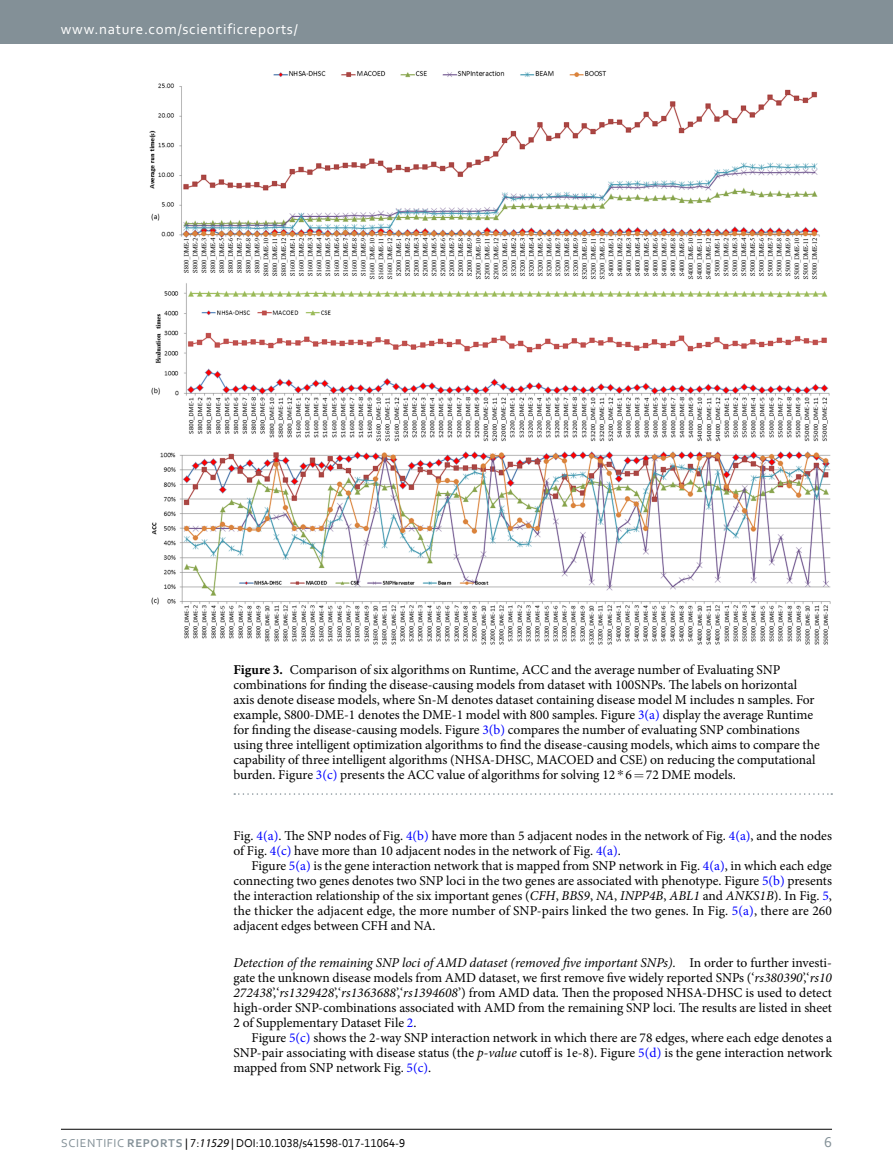
<style>
.page{position:relative;width:893px;height:1174px;background:#fff}
.page>*{position:absolute;margin:0;border:0;box-sizing:border-box;transform-origin:0 0}
.t1{font:15px "Corbel 2";letter-spacing:.045em;color:#fff}
.t2{font:15px "Corbel 2";color:#839097}
.t3{font:13.5px/15px "Minion Pro";color:#000;text-align:justify}
.t4{font:12px "Corbel";color:#000}
.s1{font-weight:700}
.s2{color:#00f}
.s3{font-family:"STIX General"}
.s4{font-style:italic}
.s5{font-family:"Corbel 2";color:#839097}
.s6{font-family:"Corbel Bold 2";color:#839097}
.s7{font-family:"Myriad Pro";font-style:italic}
</style>
<div class="page">
<div style="left:0;top:0;width:893px;height:43px;background:#839097"></div>
<hr style="left:61px;top:1129px;width:771px;height:1px;background:#000">
<img style="left:149px;top:70px;width:682px;height:575px">
<svg style="left:234px;top:793px;width:598px;height:1px"></svg>
<p class="t1" style="left:61px;top:19px;width:238px">www.nature.com/scientificreports/</p>
<p class="t3" style="left:233px;top:662px;width:588px;text-align:left"><span class="s1">Figure 3.</span> Comparison of six algorithms on Runtime, ACC and the average number of Evaluating SNP combinations for finding the disease-causing models from dataset with 100SNPs. The labels on horizontal axis denote disease models, where Sn-M denotes dataset containing disease model M includes n samples. For example, S800-DME-1 denotes the DME-1 model with 800 samples. Figure <span class="s2">3(a)</span> display the average Runtime for finding the disease-causing models. Figure <span class="s2">3(b)</span> compares the number of evaluating SNP combinations using three intelligent optimization algorithms to find the disease-causing models, which aims to compare the capability of three intelligent algorithms (NHSA-DHSC, MACOED and CSE) on reducing the computational burden. Figure <span class="s2">3(c)</span> presents the ACC value of algorithms for solving 12 <span class="s3">*</span>6 72 DME models.</p>
<p class="t3" style="left:233px;top:828px;width:600px">Fig. <span class="s2">4(a)</span>. The SNP nodes of Fig. <span class="s2">4(b)</span> have more than 5 adjacent nodes in the network of Fig. <span class="s2">4(a)</span>, and the nodes of Fig. <span class="s2">4(c)</span> have more than 10 adjacent nodes in the network of Fig. <span class="s2">4(a)</span>.</p>
<p class="t3" style="left:233px;top:858px;width:600px;text-indent:18px">Figure <span class="s2">5(a)</span> is the gene interaction network that is mapped from SNP network in Fig. <span class="s2">4(a)</span>, in which each edge connecting two genes denotes two SNP loci in the two genes are associated with phenotype. Figure <span class="s2">5(b)</span> presents the interaction relationship of the six important genes (<span class="s4">CFH</span>, <span class="s4">BBS9</span>, <span class="s4">NA</span>, <span class="s4">INPP4B</span>, <span class="s4">ABL1</span> and <span class="s4">ANKS1B</span>). In Fig. <span class="s2">5</span>, the thicker the adjacent edge, the more number of SNP-pairs linked the two genes. In Fig. <span class="s2">5(a)</span>, there are 260 adjacent edges between CFH and NA.</p>
<p class="t3" style="left:233px;top:955px;width:600px"><span class="s4">Detection of the remaining SNP loci of AMD dataset (removed five important SNPs).</span> In order to further investi&shy;gate the unknown disease models from AMD dataset, we first remove five widely reported SNPs (‘<span class="s4">rs380390</span>’,‘<span class="s4">rs10<br>272438</span>’,‘<span class="s4">rs1329428</span>’,‘<span class="s4">rs1363688</span>’,‘<span class="s4">rs1394608</span>’) from AMD data. Then the proposed NHSA-DHSC is used to detect high-order SNP-combinations associated with AMD from the remaining SNP loci. The results are listed in sheet 2 of Supplementary Dataset File <span class="s2">2</span>.</p>
<p class="t3" style="left:233px;top:1030px;width:600px;text-indent:18px">Figure <span class="s2">5(c)</span> shows the 2-way SNP interaction network in which there are 78 edges, where each edge denotes a SNP-pair associating with disease status (the <span class="s4">p-value</span> cutoff is 1e-8). Figure <span class="s2">5(d)</span> is the gene interaction network mapped from SNP network Fig. <span class="s2">5(c)</span>.</p>
<p class="t4" style="left:61px;top:1135px;width:346px"><span class="s5">Scientific</span> <span class="s6">REPORTS</span> | 7:<span class="s7">11529</span> | DOI:10.1038/s41598-017-11064-9</p>
<p class="t2" style="left:824px;top:1132px;width:9px">6</p>
</div>
